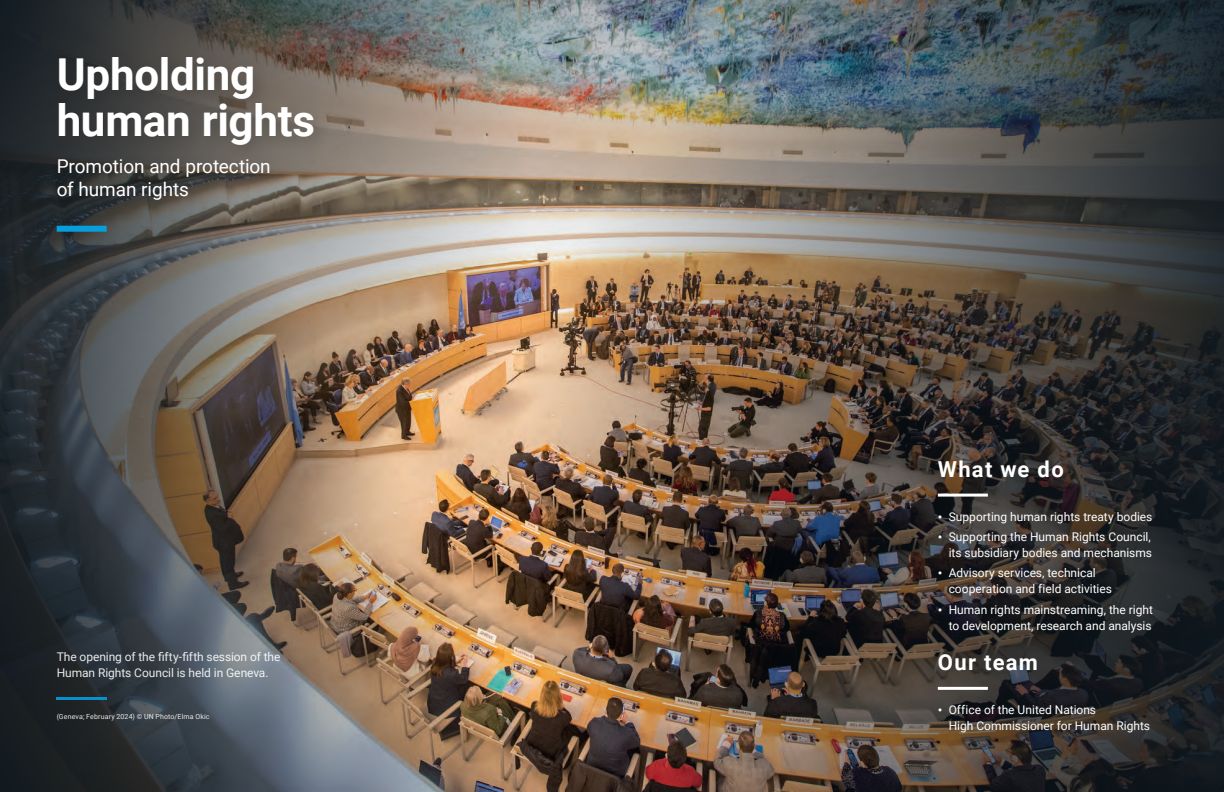
<style>
.page{position:relative;width:1224px;height:792px;background:#fff}
.page>*{position:absolute;margin:0;border:0;box-sizing:border-box;transform-origin:0 0}
.SA_section_opener_main_title{font:700 44px/46px "Roboto";letter-spacing:-.01em;color:#fff}
.SA_section_opener_divider_title{font:700 22px "Roboto";letter-spacing:.06em;color:#fff}
.SA_section_opener_sub-title{font:19px/23px "Roboto";letter-spacing:-.005em;color:#fff}
.SA_section_opener_list{font:12px/16px "Roboto";letter-spacing:-.005em;color:#fff}
.t1{font:7px "Roboto";letter-spacing:.02em;color:#fff}
.s1{font-size:14px}
</style>
<div class="page">
<img style="left:835px;top:0;width:389px;height:792px">
<img style="left:778px;top:0;width:57px;height:792px">
<img style="left:0;top:0;width:778px;height:792px">
<hr style="left:57px;top:697px;width:50px;height:3px;background:#069edb">
<hr style="left:938px;top:494px;width:50px;height:3px;background:#fff">
<hr style="left:938px;top:687px;width:50px;height:3px;background:#fff">
<div style="left:49px;top:49px;width:281px;height:200px;background:#231f20;opacity:.25"></div>
<div style="left:57px;top:226px;width:50px;height:6px;background:#069edb"></div>
<h1 class="SA_section_opener_main_title" style="left:57px;top:49px;width:260px">Upholding human rights</h1>
<h2 class="SA_section_opener_sub-title" style="left:57px;top:154px;width:216px">Promotion and protection of human rights</h2>
<p class="SA_section_opener_list" style="left:57px;top:649px;width:225px">The opening of the fifty-fifth session of the<br>Human Rights Council is held in Geneva.</p>
<p class="t1" style="left:57px;top:712px;width:154px">(Geneva; February 2024) © UN Photo/Elma Okic</p>
<h2 class="SA_section_opener_divider_title" style="left:938px;top:453px;width:127px">What we do</h2>
<p class="SA_section_opener_list" style="left:938px;top:508px;width:216px"><span class="s1">•</span> Supporting human rights treaty bodies</p>
<p class="SA_section_opener_list" style="left:938px;top:528px;width:216px;text-align:right"><span class="s1">•</span> Supporting the Human Rights Council, its subsidiary bodies and mechanisms</p>
<p class="SA_section_opener_list" style="left:949px;top:565px;width:165px;text-indent:-11px"><span class="s1">•</span> Advisory services, technical cooperation and field activities</p>
<p class="SA_section_opener_list" style="left:938px;top:601px;width:217px;text-align:right"><span class="s1">•</span> Human rights mainstreaming, the right to development, research and analysis</p>
<h2 class="SA_section_opener_divider_title" style="left:938px;top:647px;width:102px">Our team</h2>
<p class="SA_section_opener_list" style="left:949px;top:701px;width:203px;text-indent:-11px"><span class="s1">•</span> Office of the United Nations<br>High Commissioner for Human Rights</p>
</div>
